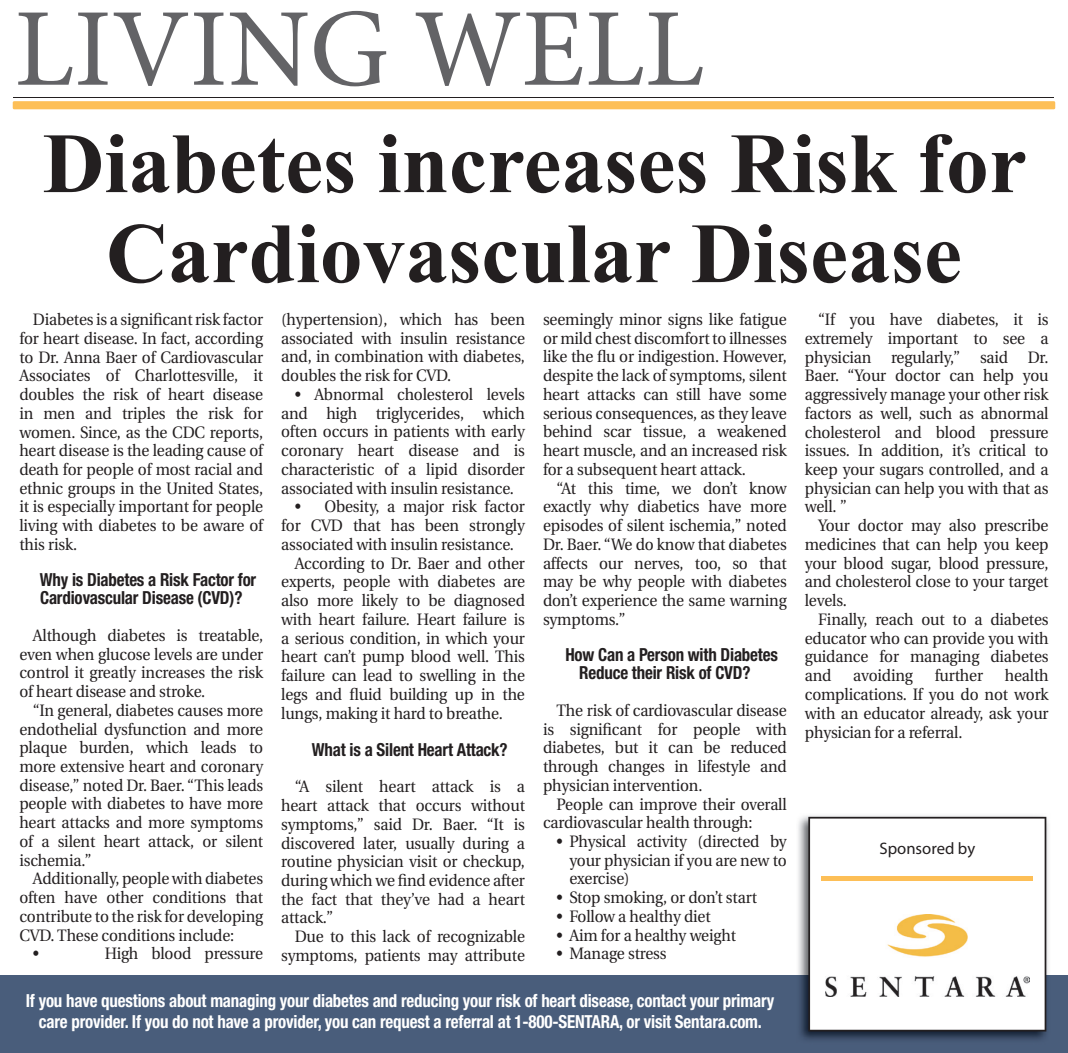
<style>
.page{position:relative;width:1068px;height:1053px;background:#fff}
.page>*{position:absolute;margin:0;border:0;box-sizing:border-box;transform-origin:0 0}
.t1{font:111px "Minion Pro";color:#636366}
.t2{font:700 85.5px/90px "Times New Roman";color:#231f20;text-align:center}
.t3{font:700 condensed 18px/21px "Helvetica Neue";letter-spacing:-.01em;color:#fff;text-align:center;scale:.94 1}
.t4{font:700 condensed 18px/18px "Helvetica Neue";letter-spacing:-.01em;color:#231f20;scale:.94 1}
.t5{font:16.65px "Myriad Pro";color:#231f20}
.t6{font:16.5px/18.8px "Utopia Regular OV CICBZI";letter-spacing:-.01em;color:#231f20;text-align:justify;scale:.94 1}
</style>
<div class="page">
<div style="left:0;top:976px;width:1068px;height:77px;background:#495d7b"></div>
<div style="left:13px;top:101px;width:1042px;height:8px;background:#fdbf57;border-radius:2px"></div>
<hr style="left:14px;top:97px;width:1040px;height:1px;background:#231f20">
<img style="left:796px;top:815px;width:254px;height:225px">
<svg style="left:808px;top:817px;width:238px;height:214px"></svg>
<img style="left:825px;top:915px;width:205px;height:81px">
<hr style="left:822px;top:876px;width:211px;height:4px;background:#fdbf57">
<h1 class="t1" style="left:14px;top:-19px;width:691px">LIVING WELL</h1>
<h2 class="t2" style="left:43px;top:118px;width:985px">Diabetes increases Risk for<br>Cardiovascular Disease</h2>
<p class="t6" style="left:19px;top:312px;width:261px;text-indent:13px">Diabetes is a significant risk factor for heart disease. In fact, according to Dr. Anna Baer of Cardiovascular Associates of Charlottesville, it doubles the risk of heart disease in men and triples the risk for women. Since, as the CDC reports, heart disease is the leading cause of death for people of most racial and ethnic groups in the United States, it is especially important for people living with diabetes to be aware of this risk.</p>
<p class="t4" style="left:40px;top:572px;width:232px">Why is Diabetes a Risk Factor for<br>Cardiovascular Disease (CVD)?</p>
<p class="t6" style="left:19px;top:627px;width:261px;text-indent:13px">Although diabetes is treatable, even when glucose levels are under control it greatly increases the risk of heart disease and stroke.</p>
<p class="t6" style="left:19px;top:702px;width:261px;text-indent:13px">“In general, diabetes causes more endothelial dysfunction and more plaque burden, which leads to more extensive heart and coronary disease,” noted Dr. Baer. “This leads people with diabetes to have more heart attacks and more symptoms of a silent heart attack, or silent ischemia.”</p>
<p class="t6" style="left:33px;top:871px;width:247px">Additionally, people with diabetes</p>
<p class="t6" style="left:19px;top:890px;width:261px">often have other conditions that</p>
<p class="t6" style="left:19px;top:908px;width:261px">contribute to the risk for developing</p>
<p class="t6" style="left:19px;top:927px;width:230px">CVD. These conditions include:</p>
<p class="t6" style="left:33px;top:946px;width:8px">•</p>
<p class="t6" style="left:105px;top:946px;width:170px">High blood pressure</p>
<p class="t6" style="left:281px;top:311px;width:261px">(hypertension), which has been associated with insulin resistance and, in combination with diabetes, doubles the risk for CVD.</p>
<p class="t6" style="left:281px;top:386px;width:261px;text-indent:13px">• Abnormal cholesterol levels and high triglycerides, which often occurs in patients with early coronary heart disease and is characteristic of a lipid disorder associated with insulin resistance.</p>
<p class="t6" style="left:295px;top:499px;width:246px">• Obesity, a major risk factor</p>
<p class="t6" style="left:281px;top:518px;width:261px">for CVD that has been strongly</p>
<p class="t6" style="left:281px;top:536px;width:249px">associated with insulin resistance.</p>
<p class="t6" style="left:295px;top:555px;width:246px">According to Dr. Baer and other</p>
<p class="t6" style="left:281px;top:574px;width:261px">experts, people with diabetes are</p>
<p class="t6" style="left:281px;top:593px;width:261px">also more likely to be diagnosed</p>
<p class="t6" style="left:281px;top:611px;width:261px">with heart failure. Heart failure is</p>
<p class="t6" style="left:281px;top:630px;width:261px">a serious condition, in which your</p>
<p class="t6" style="left:281px;top:649px;width:261px">heart can’t pump blood well. This</p>
<p class="t6" style="left:281px;top:668px;width:261px">failure can lead to swelling in the</p>
<p class="t6" style="left:281px;top:686px;width:261px">legs and fluid building up in the</p>
<p class="t6" style="left:281px;top:706px;width:237px">lungs, making it hard to breathe.</p>
<p class="t4" style="left:312px;top:742px;width:210px">What is a Silent Heart Attack?</p>
<p class="t6" style="left:281px;top:779px;width:261px;text-indent:13px">“A silent heart attack is a heart attack that occurs without symptoms,” said Dr. Baer. “It is discovered later, usually during a routine physician visit or checkup, during which we find evidence after the fact that they’ve had a heart attack.”</p>
<p class="t6" style="left:281px;top:929px;width:261px;text-align:right">Due to this lack of recognizable symptoms, patients may attribute</p>
<p class="t6" style="left:543px;top:311px;width:261px">seemingly minor signs like fatigue or mild chest discomfort to illnesses like the flu or indigestion. However, despite the lack of symptoms, silent heart attacks can still have some serious consequences, as they leave behind scar tissue, a weakened heart muscle, and an increased risk for a subsequent heart attack.</p>
<p class="t6" style="left:543px;top:480px;width:261px;text-indent:13px">“At this time, we don’t know exactly why diabetics have more episodes of silent ischemia,” noted Dr. Baer. “We do know that diabetes affects our nerves, too, so that may be why people with diabetes don’t experience the same warning symptoms.”</p>
<p class="t4" style="left:579px;top:647px;width:213px;text-indent:-14px">How Can a Person with Diabetes<br>Reduce their Risk of CVD?</p>
<p class="t6" style="left:543px;top:702px;width:261px;text-indent:13px">The risk of cardiovascular disease is significant for people with diabetes, but it can be reduced through changes in lifestyle and physician intervention.</p>
<p class="t6" style="left:543px;top:796px;width:261px;text-indent:13px">People can improve their overall cardiovascular health through:</p>
<p class="t6" style="left:569px;top:833px;width:233px;text-indent:-13px">• Physical activity (directed by your physician if you are new to exercise)</p>
<p class="t6" style="left:556px;top:890px;width:215px">• Stop smoking, or don’t start</p>
<p class="t6" style="left:556px;top:908px;width:166px">• Follow a healthy diet</p>
<p class="t6" style="left:556px;top:927px;width:192px">• Aim for a healthy weight</p>
<p class="t6" style="left:556px;top:946px;width:119px">• Manage stress</p>
<p class="t3" style="left:26px;top:992px;width:798px">If you have questions about managing your diabetes and reducing your risk of heart disease, contact your primary care provider. If you do not have a provider, you can request a referral at 1-800-SENTARA, or visit Sentara.com.</p>
<p class="t6" style="left:805px;top:311px;width:261px;text-indent:13px">“If you have diabetes, it is extremely important to see a physician regularly,” said Dr.<br>Baer. “Your doctor can help you aggressively manage your other risk factors as well, such as abnormal cholesterol and blood pressure issues. In addition, it’s critical to keep your sugars controlled, and a physician can help you with that as well. ”</p>
<p class="t6" style="left:805px;top:518px;width:261px;text-indent:13px">Your doctor may also prescribe medicines that can help you keep your blood sugar, blood pressure, and cholesterol close to your target levels.</p>
<p class="t6" style="left:805px;top:611px;width:261px;text-indent:13px">Finally, reach out to a diabetes educator who can provide you with guidance for managing diabetes and</p>
<p class="t6" style="left:805px;top:668px;width:261px;text-indent:200px">health complications. If you do not work with an educator already, ask your physician for a referral.</p>
<p class="t6" style="left:853px;top:668px;width:65px">avoiding</p>
<p class="t6" style="left:935px;top:668px;width:53px">further</p>
<p class="t5" style="left:880px;top:842px;width:97px">Sponsored by</p>
</div>
